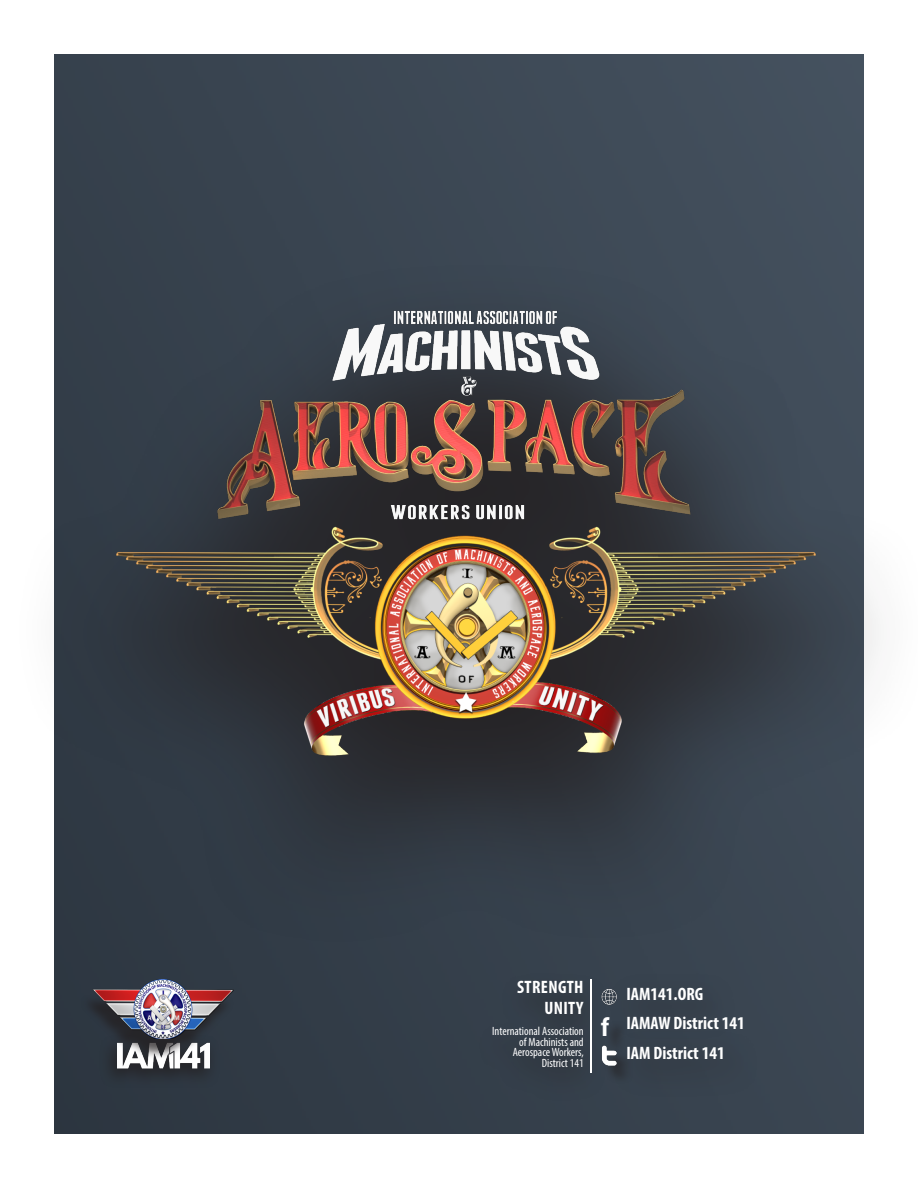
<style>
.page{position:relative;width:918px;height:1188px;background:#fff}
.page>*{position:absolute;margin:0;border:0;box-sizing:border-box;transform-origin:0 0}
.t1{font:700 condensed 27px "Myriad Pro";color:#fff}
.t2{font:700 condensed 18px "Myriad Pro";color:#fff}
.t3{font:700 condensed 18px/21.6px "Myriad Pro";letter-spacing:.02em;color:#fff;text-align:right}
.t4{font:condensed 12px/10.5px "Myriad Pro";color:#fff;text-align:right}
</style>
<div class="page">
<img style="left:54px;top:54px;width:810px;height:1080px">
<div style="left:7px;top:259px;width:911px;height:691px;background:#231f20;opacity:.89"></div>
<img style="left:71px;top:241px;width:769px;height:689px">
<div style="left:476px;top:972px;width:132px;height:131px;background:#343e4a"></div>
<hr style="left:590px;top:979px;width:2px;height:94px;background:#fff">
<img style="left:601px;top:990px;width:5px;height:14px">
<div style="left:604px;top:1049px;width:30px;height:35px;background:#36404c"></div>
<img style="left:602px;top:1045px;width:7px;height:21px">
<div style="left:604px;top:1021px;width:24px;height:33px;background:#231f20;opacity:.75"></div>
<div style="left:606px;top:971px;width:132px;height:71px;background:#37414d"></div>
<div style="left:609px;top:1028px;width:153px;height:71px;background:#37414d"></div>
<div style="left:99px;top:1033px;width:121px;height:56px;background:#2c353f"></div>
<img style="left:117px;top:1059px;width:92px;height:16px">
<div style="left:80px;top:985px;width:154px;height:74px;background:#231f20;opacity:.75"></div>
<img style="left:93px;top:979px;width:140px;height:59px">
<p class="t3" style="left:517px;top:976px;width:68px">STRENGTH<br>UNITY</p>
<p class="t4" style="left:492px;top:1026px;width:93px">International Association of Machinists and<br>Aerospace Workers,<br>District 141</p>
<p class="t1" style="left:601px;top:1010px;width:9px">f</p>
<p class="t2" style="left:626px;top:983px;width:78px">IAM141.ORG</p>
<p class="t2" style="left:626px;top:1012px;width:120px">IAMAW District 141</p>
<p class="t2" style="left:626px;top:1042px;width:100px">IAM District 141</p>
</div>
